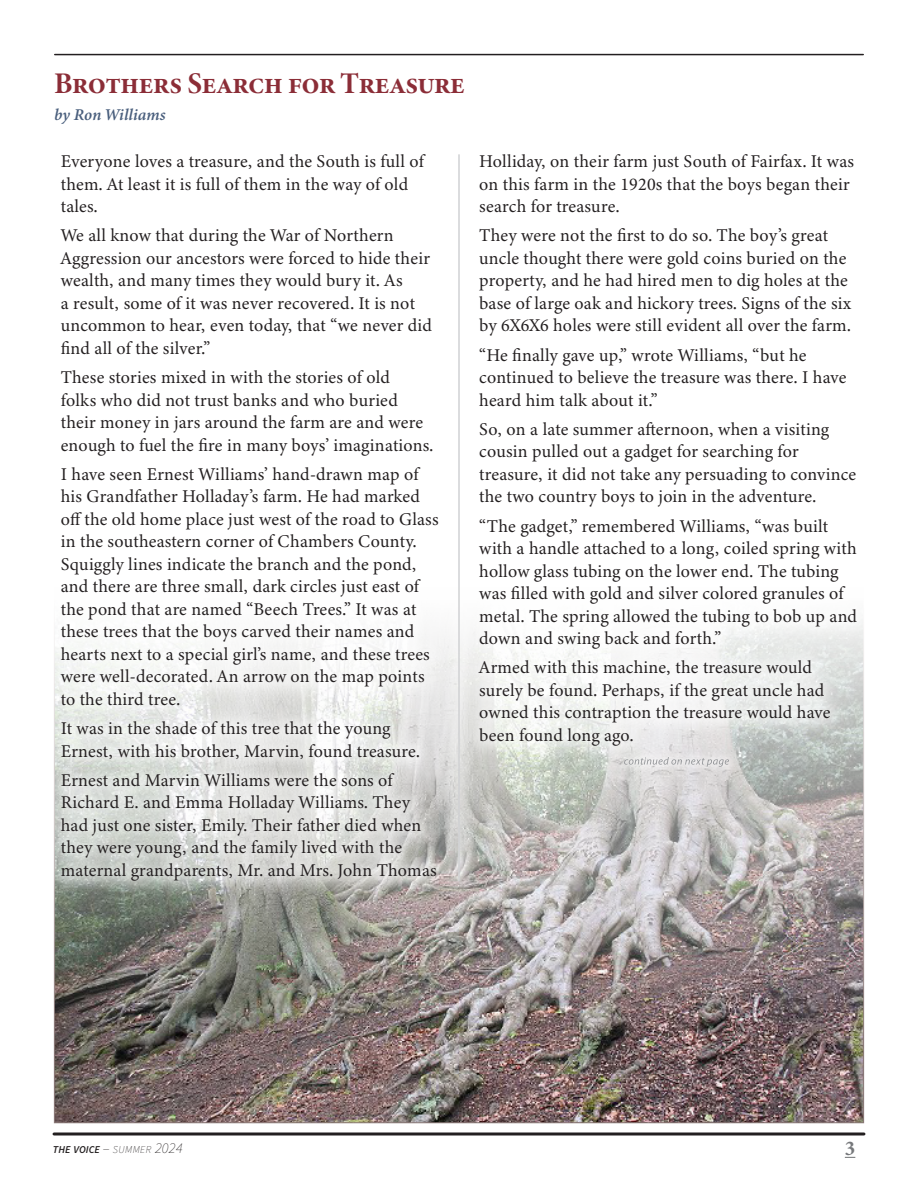
<style>
.page{position:relative;width:918px;height:1188px;background:#fff}
.page>*{position:absolute;margin:0;border:0;box-sizing:border-box;transform-origin:0 0}
.t1{font:30px "Minion Variable Concept";color:#8b2d37}
.t2{font:700 21px "Minion Pro";color:#76787b}
.t3{font:18px/22.5px "Minion Variable Concept";letter-spacing:.01em;color:#231f20}
.t4{font:italic 16.5px "Minion Variable Concept";letter-spacing:.005em;color:#4a5f7d}
.t5{font:italic 10.5px "Source Sans Variable";color:#231f20}
.s1{font-size:15px}
</style>
<div class="page">
<svg style="left:54px;top:1132px;width:810px;height:4px;background:#595657"></svg>
<img style="left:56px;top:900px;width:806px;height:221px">
<hr style="left:55px;top:54px;width:808px;height:1px;background:#231f20">
<div style="left:42px;top:136px;width:833px;height:764px;background:#fff;opacity:.75"></div>
<hr style="left:459px;top:154px;width:1px;height:727px;background:#d1d2d4">
<div style="left:615px;top:748px;width:123px;height:28px;background:#fff;opacity:.75"></div>
<svg style="left:624px;top:757px;width:105px;height:10px"></svg>
<h1 class="t1" style="left:54px;top:62px;width:412px">Brothers Search for Treasure</h1>
<p class="t4" style="left:54px;top:104px;width:113px">by Ron Williams</p>
<p class="t3" style="left:61px;top:150px;width:365px">Everyone loves a treasure, and the South is full of them. At least it is full of them in the way of old tales.</p>
<p class="t3" style="left:61px;top:224px;width:373px">We all know that during the War of Northern Aggression our ancestors were forced to hide their wealth, and many times they would bury it. As<br>a result, some of it was never recovered. It is not uncommon to hear, even today, that “we never did find all of the silver.”</p>
<p class="t3" style="left:61px;top:366px;width:374px">These stories mixed in with the stories of old<br>folks who did not trust banks and who buried their money in jars around the farm are and were enough to fuel the fire in many boys’ imaginations.</p>
<p class="t3" style="left:61px;top:463px;width:380px">I have seen Ernest Williams’ hand-drawn map of his Grandfather Holladay’s farm. He had marked off the old home place just west of the road to Glass in the southeastern corner of Chambers County.<br>Squiggly lines indicate the branch and the pond, and there are three small, dark circles just east of the pond that are named “Beech Trees.” It was at these trees that the boys carved their names and hearts next to a special girl’s name, and these trees were well-decorated. An arrow on the map points to the third tree.</p>
<p class="t3" style="left:61px;top:717px;width:361px">It was in the shade of this tree that the young<br>Ernest, with his brother, Marvin, found treasure.</p>
<p class="t3" style="left:61px;top:769px;width:377px">Ernest and Marvin Williams were the sons of Richard E. and Emma Holladay Williams. They had just one sister, Emily. Their father died when they were young, and the family lived with the maternal grandparents, Mr. and Mrs. John Thomas</p>
<p class="t3" style="left:479px;top:150px;width:376px">Holliday, on their farm just South of Fairfax. It was on this farm in the 1920s that the boys began their search for treasure.</p>
<p class="t3" style="left:479px;top:224px;width:373px">They were not the first to do so. The boy’s great uncle thought there were gold coins buried on the property, and he had hired men to dig holes at the base of large oak and hickory trees. Signs of the six by 6X6X6 holes were still evident all over the farm.</p>
<p class="t3" style="left:479px;top:344px;width:369px">“He finally gave up,” wrote Williams, “but he continued to believe the treasure was there. I have heard him talk about it.”</p>
<p class="t3" style="left:479px;top:418px;width:379px">So, on a late summer afternoon, when a visiting cousin pulled out a gadget for searching for treasure, it did not take any persuading to convince the two country boys to join in the adventure.</p>
<p class="t3" style="left:479px;top:515px;width:379px">“The gadget,” remembered Williams, “was built with a handle attached to a long, coiled spring with hollow glass tubing on the lower end. The tubing was filled with gold and silver colored granules of metal. The spring allowed the tubing to bob up and down and swing back and forth.”</p>
<p class="t3" style="left:479px;top:656px;width:353px">Armed with this machine, the treasure would surely be found. Perhaps, if the great uncle had owned this contraption the treasure would have been found long ago.</p>
<p class="t5" style="left:53px;top:1143px;width:131px">THE VOICE <span class="s1">–</span> SUMMER <span class="s1">2024</span></p>
<p class="t2" style="left:845px;top:1134px;width:12px">3</p>
</div>
